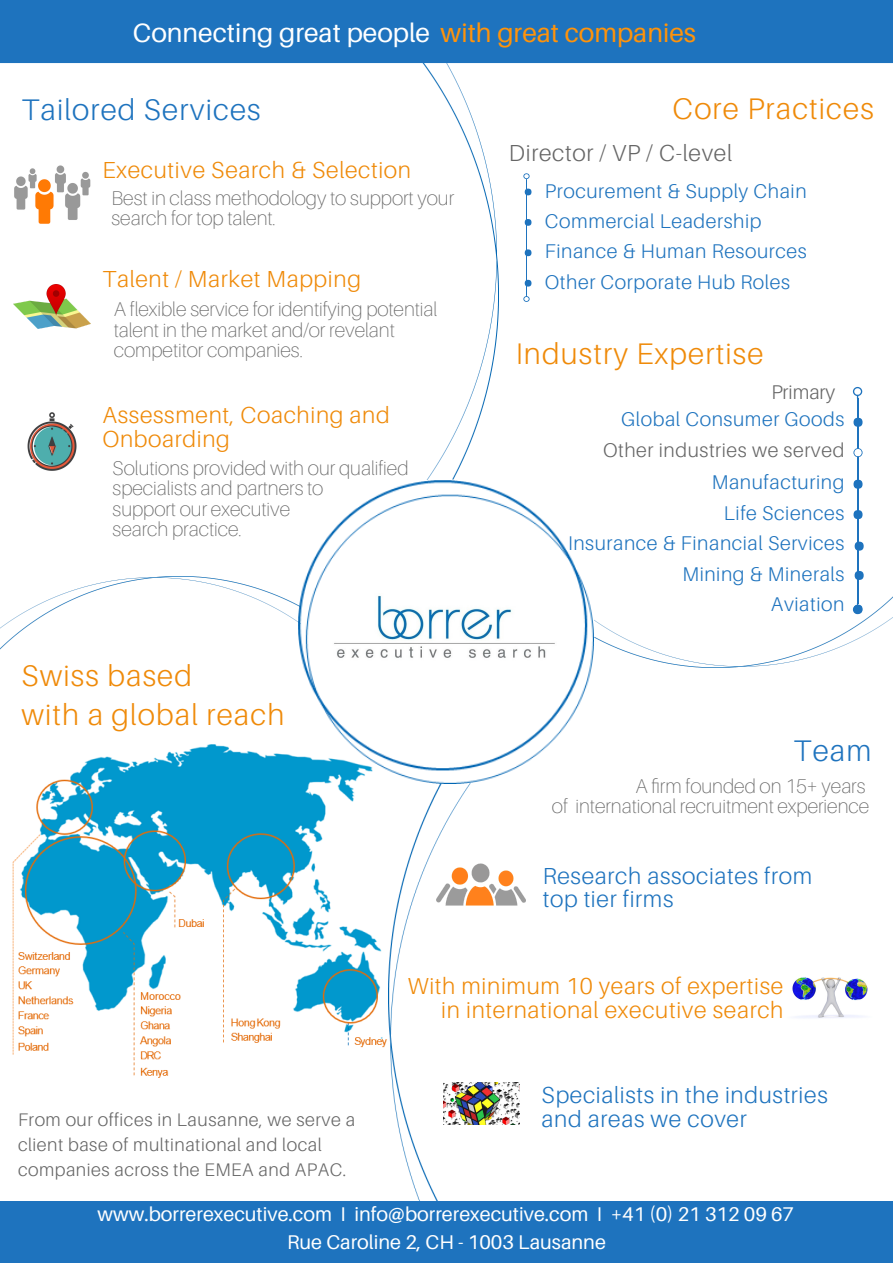
<style>
.page{position:relative;width:893px;height:1263px;background:#fff}
.page>*{position:absolute;margin:0;border:0;box-sizing:border-box;transform-origin:0 0}
.t1{font:300 29.85px/38.2px "Aileron";letter-spacing:.04em;color:#ef8a09}
.t2{font:300 29.85px "Aileron";letter-spacing:.04em;color:#1e73be}
.t3{font:26.55px "Aileron";color:#fff}
.t4{font:300 23.25px/23.7px "Aileron";letter-spacing:.03em;color:#ef8a09}
.t5{font:300 23.25px/23.7px "Aileron";letter-spacing:.03em;color:#1e73be}
.t6{font:300 23.25px "Aileron";letter-spacing:.03em;color:#666}
.t7{font:100 19.8px/20.2px "Aileron";color:#666}
.t8{font:300 19.8px/30.5px "Aileron";letter-spacing:.03em;color:#1e73be}
.t9{font:19.8px "Aileron";color:#fff}
.t10{font:300 19.8px "Aileron";letter-spacing:.03em;color:#666}
.t11{font:300 19.8px "Aileron";color:#666}
.t12{font:300 18.15px/24.8px "Aileron";letter-spacing:.03em;color:#666}
.s1{color:#ff930a}
</style>
<div class="page">
<img style="left:334px;top:63px;width:165px;height:417px">
<div style="left:0;top:0;width:893px;height:63px;background:#1e73be"></div>
<img style="left:12px;top:744px;width:376px;height:334px">
<img style="left:388px;top:784px;width:132px;height:417px">
<div style="left:0;top:1201px;width:893px;height:62px;background:#1e73be"></div>
<img style="left:0;top:576px;width:298px;height:74px">
<img style="left:298px;top:481px;width:295px;height:303px">
<img style="left:594px;top:558px;width:299px;height:110px">
<img style="left:14px;top:165px;width:77px;height:59px">
<img style="left:14px;top:285px;width:76px;height:44px">
<img style="left:27px;top:412px;width:50px;height:59px">
<svg style="left:525px;top:189px;width:6px;height:6px"></svg>
<div style="left:525px;top:219px;width:6px;height:7px;background:#1e73be;border-radius:50%"></div>
<div style="left:525px;top:249px;width:6px;height:7px;background:#1e73be;border-radius:50%"></div>
<div style="left:525px;top:280px;width:6px;height:7px;background:#1e73be;border-radius:50%"></div>
<hr style="left:526px;top:180px;width:1px;height:115px;background:#1e73be">
<svg style="left:523px;top:295px;width:7px;height:7px"></svg>
<svg style="left:523px;top:173px;width:7px;height:7px"></svg>
<div style="left:853px;top:418px;width:9px;height:9px;background:#1e73be;border-radius:50%"></div>
<hr style="left:857px;top:398px;width:1px;height:205px;background:#1e73be">
<svg style="left:853px;top:603px;width:9px;height:11px"></svg>
<svg style="left:853px;top:387px;width:9px;height:11px"></svg>
<div style="left:853px;top:480px;width:9px;height:9px;background:#1e73be;border-radius:50%"></div>
<div style="left:853px;top:510px;width:9px;height:9px;background:#1e73be;border-radius:50%"></div>
<div style="left:855px;top:542px;width:9px;height:9px;background:#1e73be;border-radius:50%"></div>
<div style="left:855px;top:571px;width:9px;height:9px;background:#1e73be;border-radius:50%"></div>
<div style="left:853px;top:605px;width:9px;height:9px;background:#1e73be;border-radius:50%"></div>
<img style="left:437px;top:862px;width:89px;height:44px">
<svg style="left:853px;top:448px;width:9px;height:9px"></svg>
<img style="left:444px;top:1082px;width:75px;height:43px">
<img style="left:792px;top:977px;width:76px;height:41px">
<h2 class="t3" style="left:133px;top:16px;width:565px">Connecting great people <span class="s1">with great companies</span></h2>
<h1 class="t2" style="left:21px;top:92px;width:241px">Tailored Services</h1>
<p class="t4" style="left:102px;top:157px;width:310px">Executive Search &amp; Selection</p>
<p class="t7" style="left:111px;top:187px;width:344px">Best in class methodology to support your search for top talent.</p>
<p class="t4" style="left:102px;top:267px;width:260px">Talent / Market Mapping</p>
<p class="t7" style="left:114px;top:299px;width:325px">A flexible service for identifying potential talent in the market and/or revelant competitor companies.</p>
<p class="t4" style="left:102px;top:402px;width:289px">Assessment, Coaching and<br>Onboarding</p>
<p class="t7" style="left:113px;top:458px;width:297px">Solutions provided with our qualified specialists and partners to<br>support our executive<br>search practice.</p>
<h1 class="t1" style="left:21px;top:656px;width:264px">Swiss based<br>with a global reach</h1>
<h1 class="t1" style="left:673px;top:89px;width:203px">Core Practices</h1>
<p class="t6" style="left:509px;top:138px;width:225px">Director / VP / C-level</p>
<p class="t8" style="left:545px;top:175px;width:263px">Procurement &amp; Supply Chain<br>Commercial Leadership<br>Finance &amp; Human Resources<br>Other Corporate Hub Roles</p>
<h1 class="t1" style="left:516px;top:334px;width:249px">Industry Expertise</h1>
<p class="t11" style="left:771px;top:379px;width:66px">Primary</p>
<p class="t8" style="left:621px;top:404px;width:225px">Global Consumer Goods</p>
<p class="t10" style="left:603px;top:437px;width:243px">Other industries we served</p>
<p class="t8" style="left:568px;top:467px;width:278px;text-align:right">Manufacturing<br>Life Sciences<br>Insurance &amp; Financial Services<br>Mining &amp; Minerals<br>Aviation</p>
<h1 class="t2" style="left:794px;top:732px;width:79px">Team</h1>
<p class="t7" style="left:552px;top:775px;width:319px;text-align:right">A firm founded on 15+ years<br>of international recruitment experience</p>
<p class="t5" style="left:543px;top:863px;width:271px">Research associates from top tier firms</p>
<p class="t12" style="left:18px;top:1107px;width:339px">From our offices in Lausanne, we serve a client base of multinational and local companies across the EMEA and APAC.</p>
<p class="t4" style="left:408px;top:973px;width:377px;text-align:right">With minimum 10 years of expertise in international executive search</p>
<p class="t5" style="left:542px;top:1083px;width:288px">Specialists in the industries and areas we cover</p>
<p class="t9" style="left:98px;top:1201px;width:698px">www.borrerexecutive.com I info@borrerexecutive.com I +41 (0) 21 312 09 67</p>
<p class="t9" style="left:287px;top:1229px;width:320px">Rue Caroline 2, CH - 1003 Lausanne</p>
</div>
